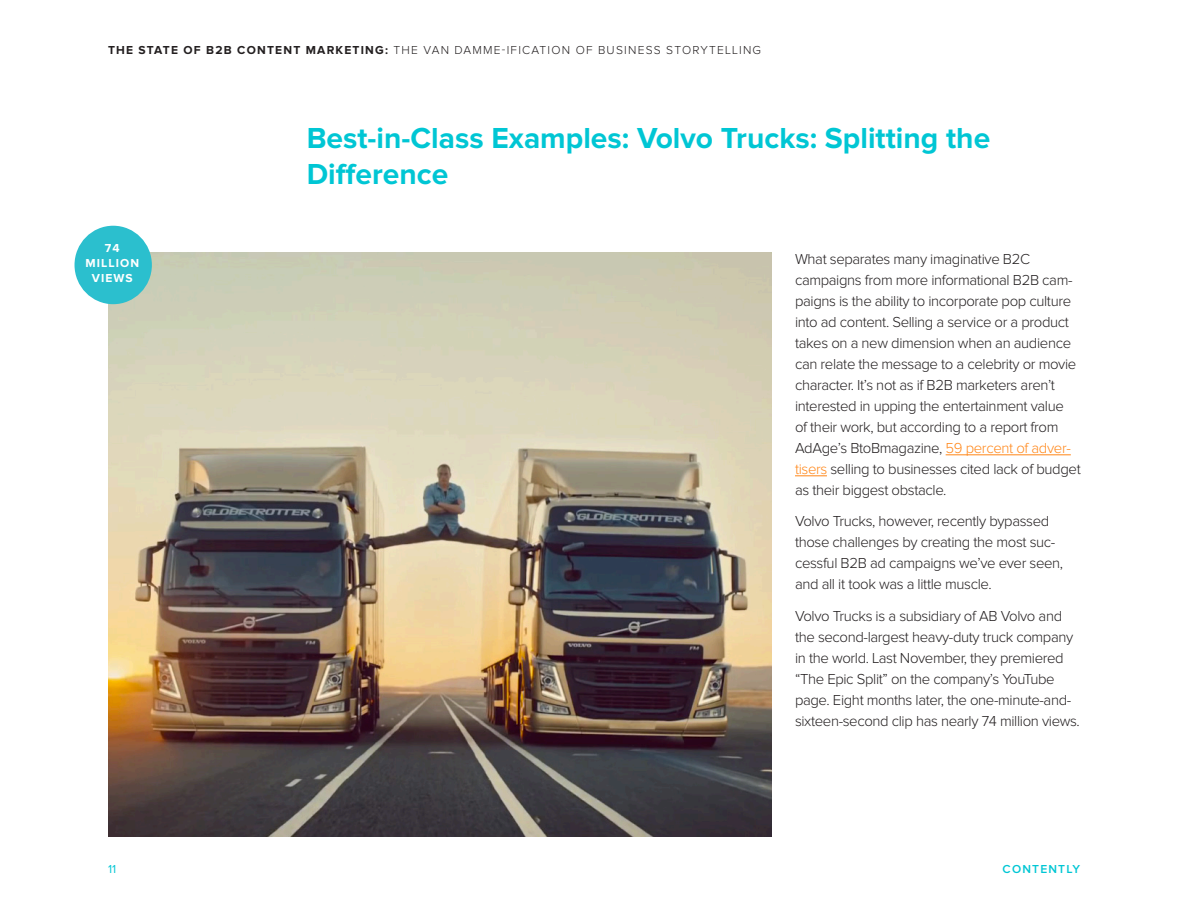
<style>
.page{position:relative;width:1188px;height:918px;background:#fff}
.page>*{position:absolute;margin:0;border:0;box-sizing:border-box;transform-origin:0 0}
.Headers{font:700 30px/36px "Proxima Nova";color:#00c6d4}
.Body_text{font:300 15px/21px "Proxima Nova";letter-spacing:-.025em;color:#231f20}
.t1{font:300 12px "Proxima Nova";letter-spacing:.1em;color:#231f20}
.Pullout_Adelle{font:700 12px/15px "Proxima Nova";letter-spacing:.09em;color:#fff;text-align:center}
.t2{font:600 12px "Proxima Nova";letter-spacing:.1em;color:#00c6d4}
.t3{font:12px "Proxima Nova";color:#00c6d4}
.s1{font-weight:700}
.s2{color:#ff8617}
</style>
<div class="page">
<hr style="left:946px;top:455px;width:125px;height:1px;background:#ff8617">
<hr style="left:795px;top:476px;width:32px;height:1px;background:#ff8617">
<img style="left:108px;top:252px;width:664px;height:585px">
<div style="left:75px;top:226px;width:77px;height:78px;background:#2bbfce;border-radius:50%"></div>
<p class="t1" style="left:108px;top:45px;width:655px"><span class="s1">THE STATE OF B2B CONTENT MARKETING:</span> THE VAN DAMME-IFICATION OF BUSINESS STORYTELLING</p>
<p class="Pullout_Adelle" style="left:85px;top:240px;width:55px">74<br>MILLION<br>VIEWS</p>
<p class="t3" style="left:108px;top:863px;width:10px">11</p>
<p class="Headers" style="left:307px;top:120px;width:685px">Best-in-Class Examples: Volvo Trucks: Splitting the<br>Difference</p>
<p class="Body_text" style="left:795px;top:249px;width:287px">What separates many imaginative B2C campaigns from more informational B2B cam&shy;paigns is the ability to incorporate pop culture into ad content. Selling a service or a product takes on a new dimension when an audience can relate the message to a celebrity or movie character. It’s not as if B2B marketers aren’t interested in upping the entertainment value<br>of their work, but according to a report from AdAge’s BtoBmagazine, <span class="s2">59 percent of adver&shy;tisers</span> selling to businesses cited lack of budget as their biggest obstacle.</p>
<p class="Body_text" style="left:795px;top:511px;width:270px">Volvo Trucks, however, recently bypassed those challenges by creating the most suc&shy;cessful B2B ad campaigns we’ve ever seen, and all it took was a little muscle.</p>
<p class="Body_text" style="left:795px;top:606px;width:286px">Volvo Trucks is a subsidiary of AB Volvo and the second-largest heavy-duty truck company in the world. Last November, they premiered “The Epic Split” on the company’s YouTube page. Eight months later, the one-minute-and&shy;sixteen-second clip has nearly 74 million views.</p>
<p class="t2" style="left:1003px;top:863px;width:79px">CONTENTLY</p>
</div>
